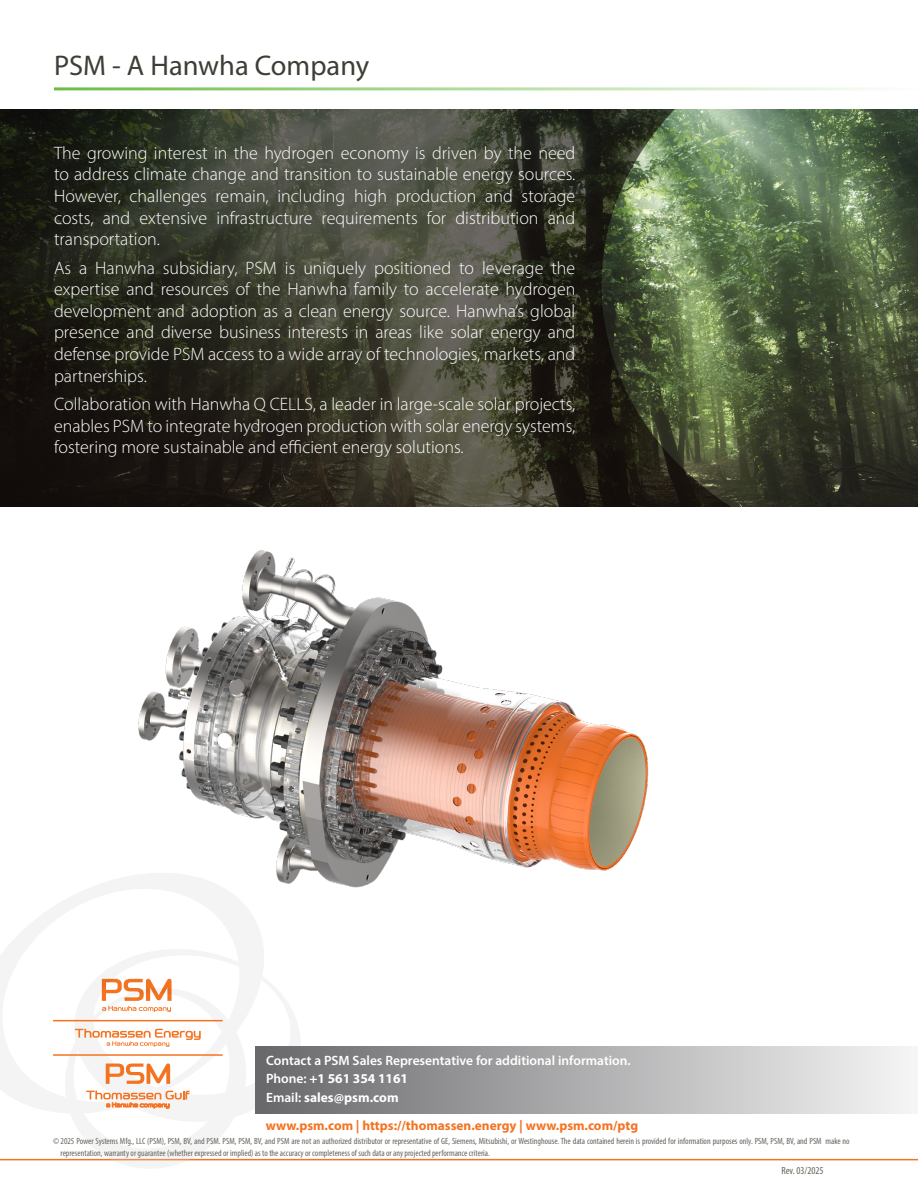
<style>
.page{position:relative;width:918px;height:1188px;background:#fff}
.page>*{position:absolute;margin:0;border:0;box-sizing:border-box;transform-origin:0 0}
.Bullet_Points_Text{font:28.5px "Myriad Pro";color:#3f3e36}
.t1{font:300 18px/21.6px "Myriad Pro";color:#fff;text-align:justify}
.Body_Text{font:600 13.5px "Myriad Pro";color:#fff}
.Body_Text-2{font:700 13.5px "Myriad Pro";color:#fff}
.t2{font:700 13.35px "Myriad Pro";color:#f47321}
.t3{font:condensed 10.5px "Myriad Pro";color:#68645d}
.t4{font:condensed 9px/12px "Myriad Pro";color:#68645d}
.s1{font-weight:600}
</style>
<div class="page">
<hr style="left:54px;top:87px;width:864px;height:3px;background:#6cbd45">
<hr style="left:0;top:1159px;width:918px;height:1px;background:#f47321">
<img style="left:138px;top:550px;width:511px;height:338px">
<svg style="left:0;top:871px;width:284px;height:241px"></svg>
<div style="left:256px;top:1046px;width:662px;height:68px;background:linear-gradient(to right,#68686b,#f5f5f5)"></div>
<hr style="left:53px;top:1020px;width:170px;height:1px;background:#f47321">
<hr style="left:53px;top:1054px;width:170px;height:2px;background:#f47321">
<svg style="left:56px;top:949px;width:246px;height:219px"></svg>
<img style="left:0;top:109px;width:918px;height:398px">
<p class="Bullet_Points_Text" style="left:54px;top:48px;width:317px">PSM - A Hanwha Company</p>
<p class="t1" style="left:54px;top:142px;width:523px">The growing interest in the hydrogen economy is driven by the need to address climate change and transition to sustainable energy sources.<br>However, challenges remain, including high production and storage costs, and extensive infrastructure requirements for distribution and transportation.</p>
<p class="t1" style="left:54px;top:257px;width:523px">As a Hanwha subsidiary, PSM is uniquely positioned to leverage the expertise and resources of the Hanwha family to accelerate hydrogen development and adoption as a clean energy source. Hanwha’s global presence and diverse business interests in areas like solar energy and defense provide PSM access to a wide array of technologies, markets, and partnerships.</p>
<p class="t1" style="left:54px;top:393px;width:523px">Collaboration with Hanwha Q CELLS, a leader in large-scale solar projects, enables PSM to integrate hydrogen production with solar energy systems, fostering more sustainable and efficient energy solutions.</p>
<p class="Body_Text" style="left:266px;top:1052px;width:366px">Contact a PSM Sales Representative for additional information.</p>
<p class="Body_Text-2" style="left:266px;top:1070px;width:144px"><span class="s1">Phone:</span> +1 561 354 1161</p>
<p class="Body_Text-2" style="left:266px;top:1088px;width:134px"><span class="s1">Email:</span> sales@psm.com</p>
<p class="t4" style="left:61px;top:1134px;width:791px;text-indent:-8px">© 2025 Power Systems Mfg., LLC (PSM), PSM, BV, and PSM. PSM, PSM, BV, and PSM are not an authorized distributor or representative of GE, Siemens, Mitsubishi, or Westinghouse. The data contained herein is provided for information purposes only. PSM, PSM, BV, and PSM make no representation, warranty or guarantee (whether expressed or implied) as to the accuracy or completeness of such data or any projected performance criteria.</p>
<p class="t3" style="left:781px;top:1164px;width:44px">Rev. 03/2025</p>
<p class="t2" style="left:266px;top:1117px;width:374px">www.psm.com | https://thomassen.energy | www.psm.com/ptg</p>
</div>
